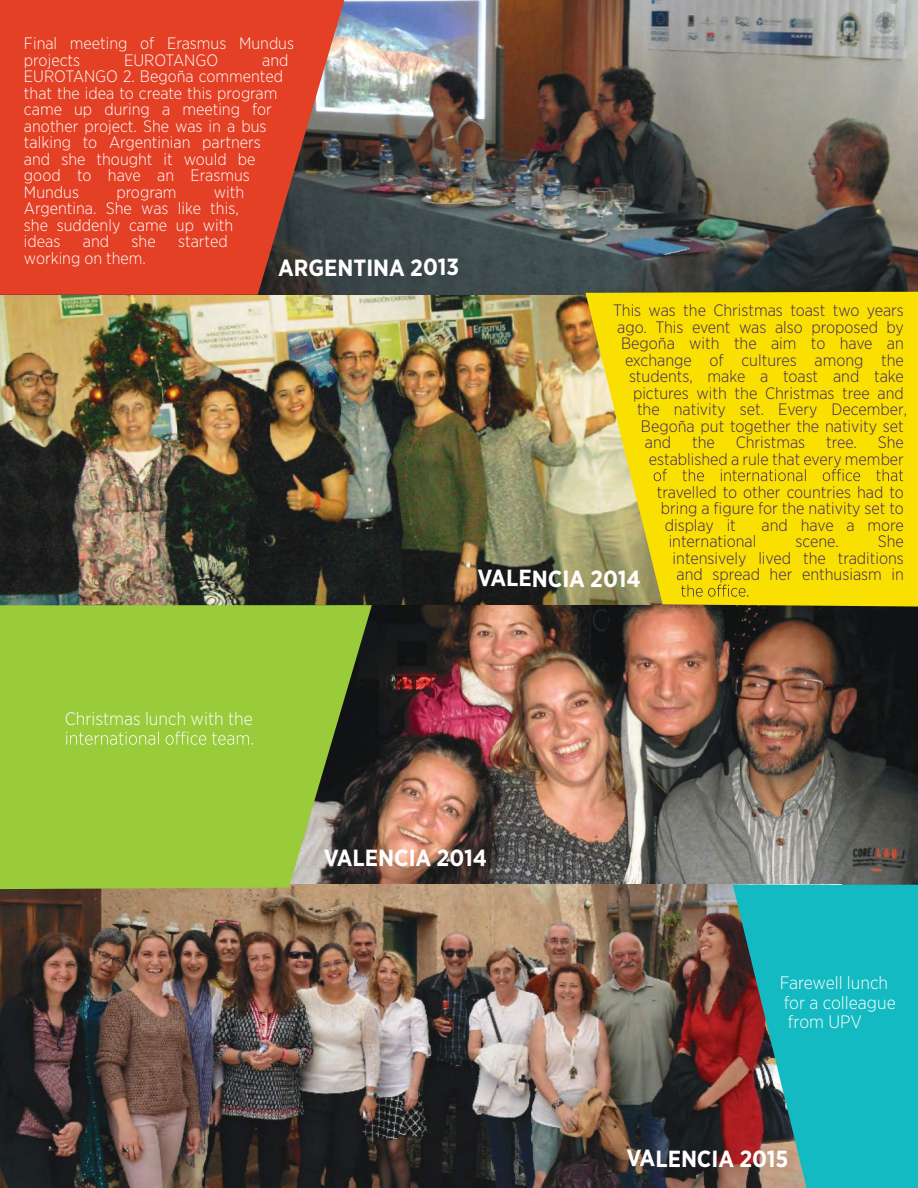
<style>
.page{position:relative;width:918px;height:1188px;background:#fff}
.page>*{position:absolute;margin:0;border:0;box-sizing:border-box;transform-origin:0 0}
.t1{font:700 23.4px "Gotham Narrow";letter-spacing:-.01em;color:#fff}
.t2{font:300 18px/19.5px "Gotham Narrow";color:#fff}
.t3{font:300 16.5px/16.5px "Gotham Narrow";color:#3b2267;text-align:justify}
.t4{font:300 16.5px/16.5px "Gotham Narrow";color:#fff}
</style>
<div class="page">
<img style="left:344px;top:0;width:574px;height:295px">
<img style="left:0;top:295px;width:586px;height:310px">
<img style="left:372px;top:605px;width:546px;height:280px">
<img style="left:0;top:885px;width:733px;height:303px">
<svg style="left:0;top:0;width:344px;height:295px;background:#d1422a"></svg>
<svg style="left:0;top:605px;width:372px;height:284px;background:#8fba3b"></svg>
<svg style="left:586px;top:292px;width:332px;height:315px;background:#f1d90f"></svg>
<svg style="left:733px;top:885px;width:185px;height:303px;background:#29a2a7"></svg>
<svg style="left:654px;top:469px;width:249px;height:12px;background:#dfc60d"></svg>
<svg style="left:681px;top:585px;width:67px;height:12px"></svg>
<svg style="left:66px;top:732px;width:187px;height:13px;background:#a9d35b"></svg>
<p class="t4" style="left:24px;top:35px;width:272px">Final meeting of Erasmus Mundus projects</p>
<p class="t4" style="left:24px;top:51px;width:266px;text-indent:238px">and<br>EUROTANGO 2. Begoña commented that the idea to create this program came up during a meeting for another project. She was in a bus talking to Argentinian partners and she thought it would be good to have an Erasmus<br>Mundus</p>
<p class="t4" style="left:124px;top:51px;width:96px">EUROTANGO</p>
<p class="t4" style="left:24px;top:183px;width:222px;text-indent:190px">with<br>Argentina. She was like this, she suddenly came up with ideas</p>
<p class="t4" style="left:116px;top:183px;width:62px">program</p>
<p class="t4" style="left:83px;top:233px;width:28px">and</p>
<p class="t4" style="left:132px;top:233px;width:26px">she</p>
<p class="t4" style="left:178px;top:233px;width:51px">started</p>
<p class="t4" style="left:24px;top:249px;width:123px">working on them.</p>
<h1 class="t1" style="left:278px;top:252px;width:183px">ARGENTINA 2013</h1>
<p class="t3" style="left:613px;top:302px;width:292px">This was the Christmas toast two years</p>
<p class="t3" style="left:617px;top:318px;width:288px">ago. This event was also proposed by</p>
<p class="t3" style="left:621px;top:335px;width:284px">Begoña with the aim to have an</p>
<p class="t3" style="left:625px;top:351px;width:280px">exchange of cultures among the</p>
<p class="t3" style="left:629px;top:368px;width:276px">students, make a toast and take</p>
<p class="t3" style="left:633px;top:384px;width:272px">pictures with the Christmas tree and</p>
<p class="t3" style="left:637px;top:401px;width:272px">the nativity set. Every December,</p>
<p class="t3" style="left:641px;top:417px;width:264px">Begoña put together the nativity set</p>
<p class="t3" style="left:645px;top:434px;width:28px">and</p>
<p class="t3" style="left:692px;top:434px;width:24px">the</p>
<p class="t3" style="left:736px;top:434px;width:71px">Christmas</p>
<p class="t3" style="left:826px;top:434px;width:32px">tree.</p>
<p class="t3" style="left:649px;top:434px;width:257px;text-align:right">She<br>established a rule that every member</p>
<p class="t3" style="left:657px;top:483px;width:249px">travelled to other countries had to bring a figure for the nativity set to display it</p>
<p class="t3" style="left:762px;top:516px;width:144px">and have a more</p>
<h1 class="t1" style="left:477px;top:563px;width:165px">VALENCIA 2014</h1>
<p class="t3" style="left:669px;top:533px;width:89px">international</p>
<p class="t3" style="left:795px;top:533px;width:45px">scene.</p>
<p class="t3" style="left:673px;top:533px;width:233px;text-indent:205px">She intensively lived the traditions and spread her enthusiasm in</p>
<p class="t2" style="left:65px;top:709px;width:190px">Christmas lunch with the</p>
<h1 class="t1" style="left:324px;top:843px;width:165px">VALENCIA 2014</h1>
<p class="t2" style="left:780px;top:973px;width:118px">Farewell lunch for a colleague from UPV</p>
<h1 class="t1" style="left:626px;top:1144px;width:164px">VALENCIA 2015</h1>
</div>
